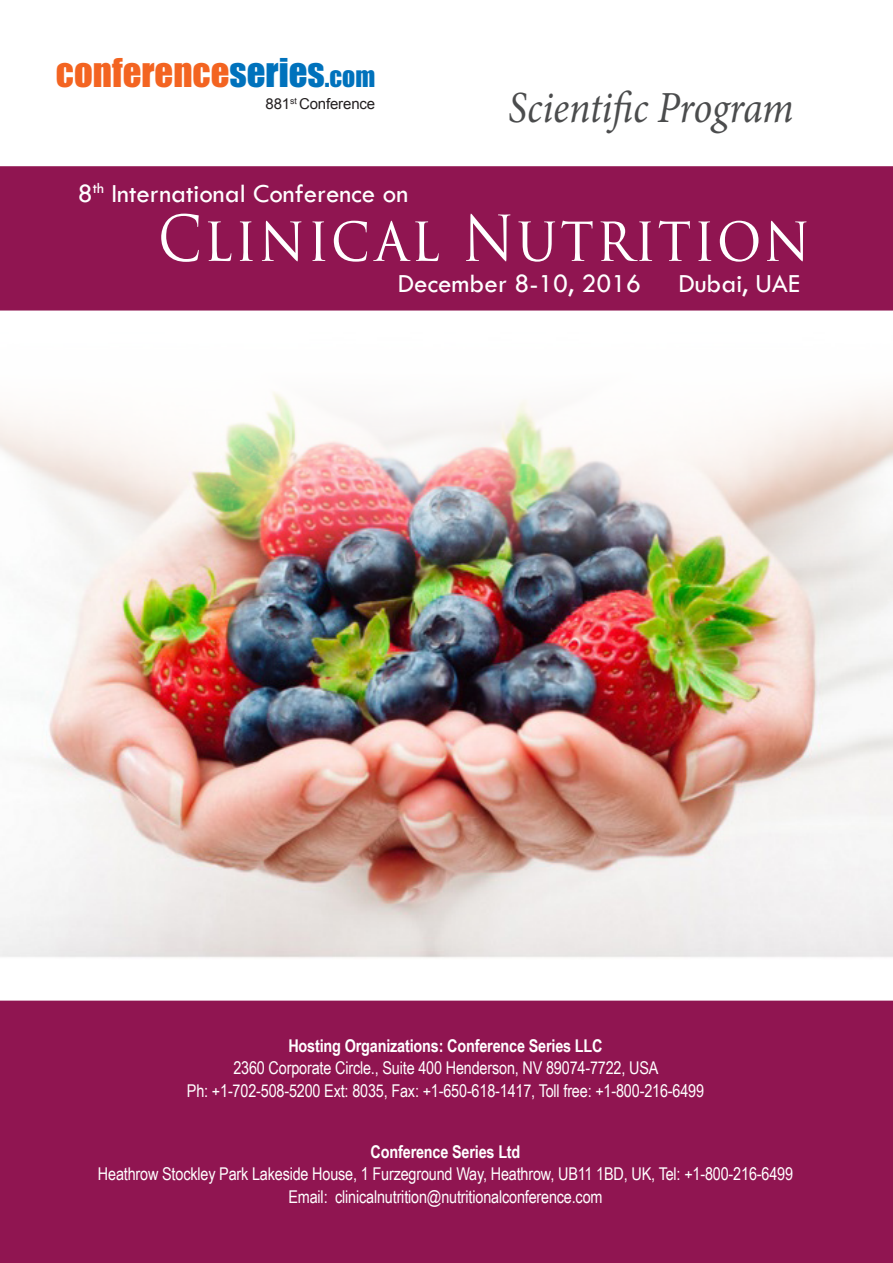
<style>
.page{position:relative;width:893px;height:1263px;background:#fff}
.page>*{position:absolute;margin:0;border:0;box-sizing:border-box;transform-origin:0 0}
.t1{font:61.5px "Trajan Pro 3";letter-spacing:.04em;color:#fff;scale:.9 1}
.t2{font:italic 44.4px "Minion Pro";letter-spacing:-.005em;color:#4b4c4d;scale:.9 1}
.t3{font:36.75px "Impact";color:#f36421}
.t4{font:27px "Tw Cen";color:#fff}
.t5{font:17.55px "Arial Narrow";letter-spacing:-.01em;color:#fff}
.t6{font:700 17.55px "Arial Narrow";letter-spacing:-.01em;color:#fff}
.t7{font:15px "Arial";letter-spacing:-.01em;color:#231f20}
.s1{color:#0072bc}
.s2{font-size:25.65px;color:#0072bc}
</style>
<div class="page">
<div style="left:0;top:166px;width:893px;height:145px;background:#901551"></div>
<div style="left:0;top:1001px;width:893px;height:262px;background:#901551"></div>
<img style="left:0;top:391px;width:893px;height:567px">
<p class="t3" style="left:56px;top:44px;width:321px">CONFERENCE<span class="s1">SERIES</span><span class="s2">.COM</span></p>
<p class="t7" style="left:265px;top:94px;width:111px">881<sup>st</sup> Conference</p>
<p class="t4" style="left:78px;top:177px;width:332px">8<sup>th</sup> International Conference on</p>
<p class="t2" style="left:508px;top:77px;width:319px">Scientific Program</p>
<p class="t1" style="left:158px;top:196px;width:727px">Clinical Nutrition</p>
<p class="t4" style="left:398px;top:267px;width:245px">December 8-10, 2016</p>
<p class="t4" style="left:678px;top:267px;width:123px">Dubai, UAE</p>
<p class="t6" style="left:288px;top:1032px;width:316px">Hosting Organizations: Conference Series LLC</p>
<p class="t5" style="left:233px;top:1055px;width:427px">2360 Corporate Circle., Suite 400 Henderson, NV 89074-7722, USA</p>
<p class="t5" style="left:187px;top:1077px;width:519px">Ph: +1-702-508-5200 Ext: 8035, Fax: +1-650-618-1417, Toll free: +1-800-216-6499</p>
<p class="t6" style="left:371px;top:1139px;width:151px">Conference Series Ltd</p>
<p class="t5" style="left:98px;top:1161px;width:697px">Heathrow Stockley Park Lakeside House, 1 Furzeground Way, Heathrow, UB11 1BD, UK, Tel: +1-800-216-6499</p>
<p class="t5" style="left:288px;top:1184px;width:316px">Email: clinicalnutrition@nutritionalconference.com</p>
</div>
